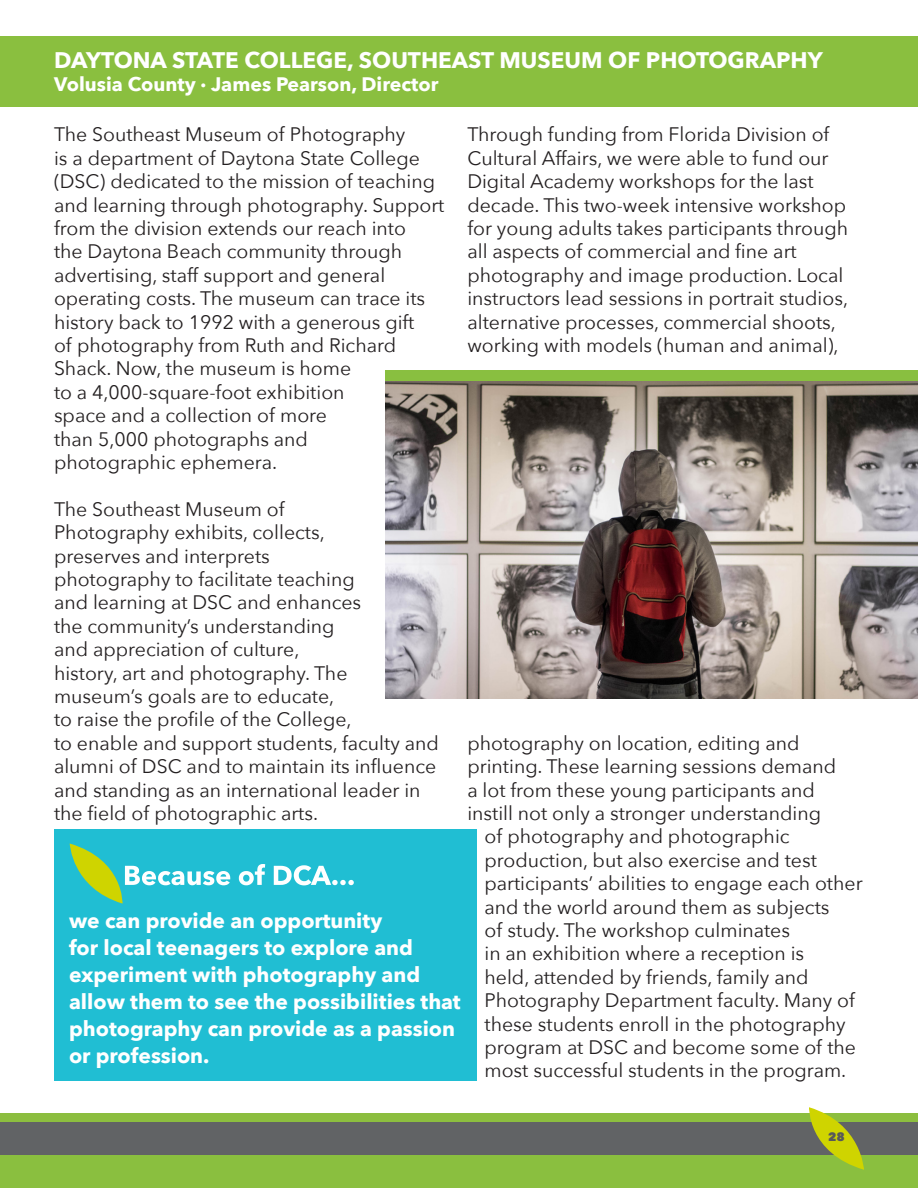
<style>
.page{position:relative;width:918px;height:1188px;background:#fff}
.page>*{position:absolute;margin:0;border:0;box-sizing:border-box;transform-origin:0 0}
.titles{font:700 22.5px "Avenir Next";color:#fff}
.t1{font:700 21px/27px "Avenir Next";color:#fff}
.t2{font:19.5px/23.4px "Avenir Next";color:#231f20}
.titles-2{font:700 19.5px "Avenir Next";color:#fff}
.t3{font:800 12px "Avenir Next";color:#57585a}
</style>
<div class="page">
<div style="left:0;top:1155px;width:918px;height:33px;background:#8abf3f"></div>
<div style="left:0;top:1114px;width:918px;height:8px;background:#8cbe3f"></div>
<div style="left:0;top:1122px;width:918px;height:33px;background:#616365"></div>
<svg style="left:808px;top:1107px;width:56px;height:63px"></svg>
<div style="left:0;top:36px;width:918px;height:70px;background:#8abf3f"></div>
<div style="left:385px;top:371px;width:533px;height:10px;background:#89bf40"></div>
<img style="left:385px;top:381px;width:533px;height:318px">
<div style="left:54px;top:829px;width:423px;height:252px;background:#20bed3"></div>
<svg style="left:70px;top:844px;width:284px;height:60px"></svg>
<p class="titles" style="left:54px;top:40px;width:770px">DAYTONA STATE COLLEGE, SOUTHEAST MUSEUM OF PHOTOGRAPHY</p>
<p class="titles-2" style="left:54px;top:67px;width:386px">Volusia County · James Pearson, Director</p>
<p class="t2" style="left:54px;top:122px;width:392px">The Southeast Museum of Photography<br>is a department of Daytona State College (DSC) dedicated to the mission of teaching and learning through photography. Support from the division extends our reach into<br>the Daytona Beach community through advertising, staff support and general operating costs. The museum can trace its history back to 1992 with a generous gift<br>of photography from Ruth and Richard Shack. Now, the museum is home<br>to a 4,000-square-foot exhibition<br>space and a collection of more<br>than 5,000 photographs and<br>photographic ephemera.</p>
<p class="t2" style="left:54px;top:497px;width:386px">The Southeast Museum of<br>Photography exhibits, collects,<br>preserves and interprets<br>photography to facilitate teaching<br>and learning at DSC and enhances<br>the community’s understanding<br>and appreciation of culture,<br>history, art and photography. The museum’s goals are to educate,<br>to raise the profile of the College,<br>to enable and support students, faculty and alumni of DSC and to maintain its influence and standing as an international leader in the field of photographic arts.</p>
<p class="t2" style="left:467px;top:122px;width:382px">Through funding from Florida Division of Cultural Affairs, we were able to fund our Digital Academy workshops for the last decade. This two-week intensive workshop for young adults takes participants through all aspects of commercial and fine art photography and image production. Local instructors lead sessions in portrait studios, alternative processes, commercial shoots, working with models (human and animal),</p>
<p class="t2" style="left:467px;top:731px;width:334px">photography on location, editing and</p>
<p class="t2" style="left:467px;top:754px;width:371px">printing. These learning sessions demand</p>
<p class="t2" style="left:467px;top:777px;width:349px">a lot from these young participants and</p>
<p class="t2" style="left:467px;top:801px;width:355px">instill not only a stronger understanding</p>
<p class="t2" style="left:484px;top:824px;width:307px">of photography and photographic</p>
<p class="t2" style="left:484px;top:848px;width:334px">production, but also exercise and test</p>
<p class="t2" style="left:484px;top:871px;width:380px">participants’ abilities to engage each other</p>
<p class="t2" style="left:484px;top:894px;width:347px">and the world around them as subjects</p>
<p class="t2" style="left:484px;top:918px;width:307px">of study. The workshop culminates</p>
<p class="t2" style="left:484px;top:941px;width:321px">in an exhibition where a reception is</p>
<p class="t2" style="left:484px;top:965px;width:326px">held, attended by friends, family and</p>
<p class="t2" style="left:484px;top:988px;width:372px">Photography Department faculty. Many of</p>
<p class="t2" style="left:484px;top:1011px;width:363px">these students enroll in the photography</p>
<p class="t2" style="left:484px;top:1035px;width:373px">program at DSC and become some of the</p>
<p class="t2" style="left:484px;top:1058px;width:363px">most successful students in the program.</p>
<p class="t1" style="left:69px;top:907px;width:393px">we can provide an opportunity<br>for local teenagers to explore and experiment with photography and allow them to see the possibilities that photography can provide as a passion or profession.</p>
<p class="t3" style="left:828px;top:1129px;width:18px">28</p>
</div>
